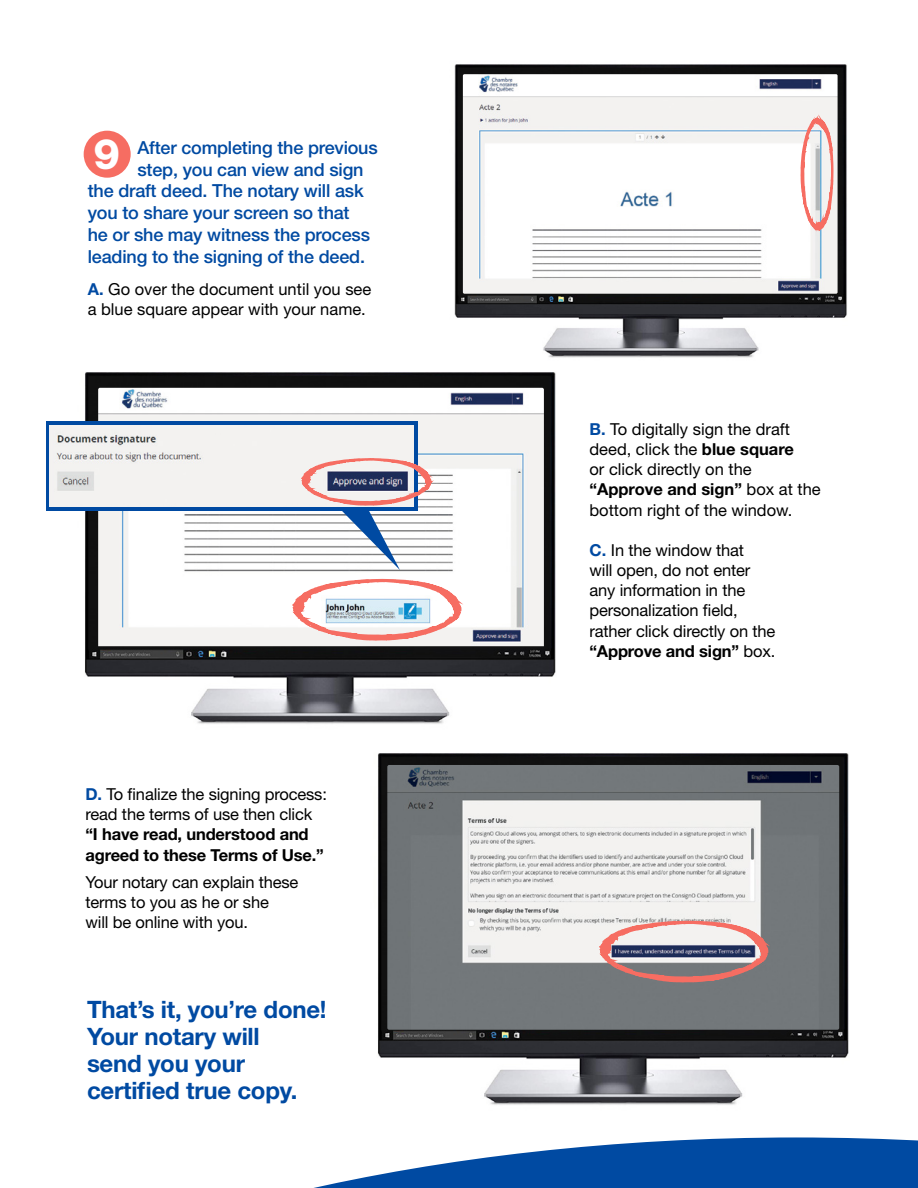
<style>
.page{position:relative;width:918px;height:1188px;background:#fff}
.page>*{position:absolute;margin:0;border:0;box-sizing:border-box;transform-origin:0 0}
.t1{font:800 42.15px "Helvetica Neue LT Std";color:#fff}
.t2{font:700 24px/27px "Helvetica Neue LT Std";letter-spacing:-.01em;color:#004aa2}
.t3{font:500 18px "Helvetica Neue LT Std";letter-spacing:-.01em;color:#004aa2}
.t4{font:16.5px/20.2px "Helvetica Neue LT Std";letter-spacing:-.01em;color:#000}
.t5{font:700 16.5px/20.2px "Helvetica Neue LT Std";letter-spacing:-.01em;color:#000}
.s1{font-weight:700;color:#004aa2}
.s2{font-weight:700}
</style>
<div class="page">
<img style="left:85px;top:372px;width:471px;height:352px">
<img style="left:98px;top:388px;width:446px;height:258px">
<svg style="left:289px;top:578px;width:174px;height:64px"></svg>
<div style="left:46px;top:421px;width:372px;height:90px;background:#004aa2"></div>
<img style="left:50px;top:425px;width:198px;height:81px">
<div style="left:248px;top:425px;width:166px;height:81px;background:#f3f2f0"></div>
<svg style="left:301px;top:455px;width:132px;height:115px"></svg>
<img style="left:378px;top:753px;width:471px;height:352px">
<img style="left:387px;top:765px;width:452px;height:265px">
<svg style="left:596px;top:920px;width:174px;height:63px"></svg>
<img style="left:454px;top:64px;width:393px;height:294px">
<img style="left:463px;top:74px;width:375px;height:220px">
<svg style="left:800px;top:110px;width:34px;height:136px"></svg>
<svg style="left:314px;top:1137px;width:604px;height:51px"></svg>
<div style="left:84px;top:131px;width:47px;height:47px;background:#f66d62;border-radius:50%"></div>
<h1 class="t1" style="left:93px;top:129px;width:28px">9</h1>
<p class="t3" style="left:137px;top:137px;width:242px">After completing the previous</p>
<p class="t3" style="left:137px;top:159px;width:228px">step, you can view and sign</p>
<p class="t3" style="left:88px;top:180px;width:277px">the draft deed. The notary will ask</p>
<p class="t3" style="left:88px;top:202px;width:263px">you to share your screen so that</p>
<p class="t3" style="left:88px;top:224px;width:284px">he or she may witness the process</p>
<p class="t3" style="left:88px;top:246px;width:279px">leading to the signing of the deed.</p>
<p class="t4" style="left:88px;top:279px;width:285px"><span class="s1">A.</span> Go over the document until you see a blue square appear with your name.</p>
<p class="t4" style="left:86px;top:784px;width:243px"><span class="s1">D.</span> To finalize the signing process: read the terms of use then click</p>
<p class="t5" style="left:86px;top:824px;width:240px">“I have read, understood and agreed to these Terms of Use.”</p>
<p class="t4" style="left:86px;top:872px;width:214px">Your notary can explain these terms to you as he or she<br>will be online with you.</p>
<h2 class="t2" style="left:87px;top:996px;width:241px">That’s it, you’re done!<br>Your notary will<br>send you your certified true copy.</h2>
<p class="t4" style="left:590px;top:418px;width:233px"><span class="s1">B.</span> To digitally sign the draft deed, click the <span class="s2">blue square<br></span>or click directly on the <span class="s2">“Approve and sign”</span> box at the bottom right of the window.</p>
<p class="t4" style="left:590px;top:539px;width:187px"><span class="s1">C.</span> In the window that<br>will open, do not enter any information in the personalization field, rather click directly on the <span class="s2">“Approve and sign”</span> box.</p>
</div>
